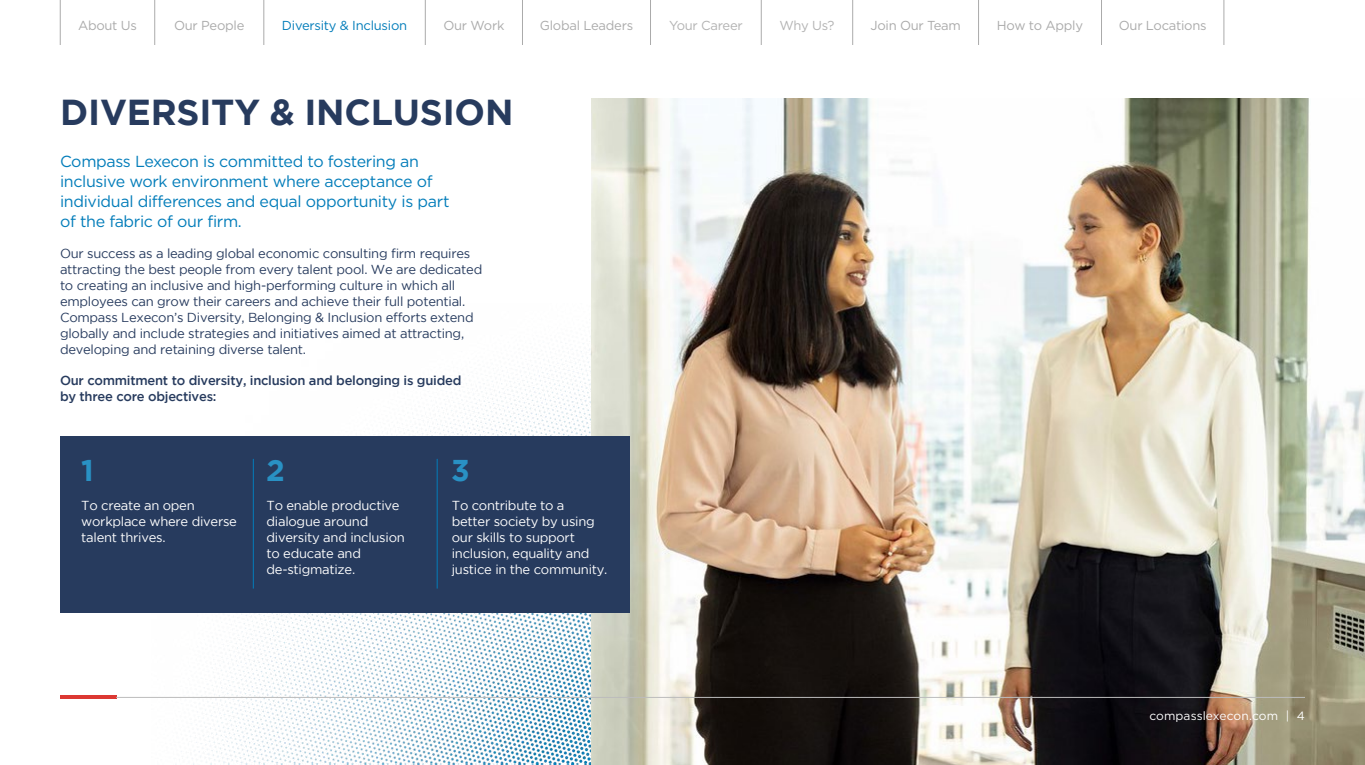
<style>
.page{position:relative;width:1365px;height:765px;background:#fff}
.page>*{position:absolute;margin:0;border:0;box-sizing:border-box;transform-origin:0 0}
.t1{font:700 36px "Gotham";letter-spacing:-.005em;color:#273b5e}
.t2{font:700 30px "Gotham";color:#2991c4}
.t3{font:16px/20px "Gotham";letter-spacing:-.02em;color:#037dba}
.t4{font:13px/16px "Gotham";letter-spacing:-.02em;color:#273b5e}
.t5{font:13px/16px "Gotham";letter-spacing:-.02em;color:#fff}
.t6{font:500 13px/16px "Gotham";letter-spacing:-.02em;color:#273b5e}
.t7{font:13px "Gotham";letter-spacing:-.02em;color:#ababab}
.t8{font:13px "Gotham";letter-spacing:-.02em;color:#037dba}
.t9{font:13px "Gotham";letter-spacing:-.02em;color:#b3b3b3}
.t10{font:12px "Gotham";letter-spacing:.005em;color:#fff}
</style>
<div class="page">
<img style="left:151px;top:336px;width:440px;height:429px">
<img style="left:591px;top:98px;width:774px;height:667px">
<hr style="left:60px;top:696px;width:56px;height:3px;background:#dc3832">
<hr style="left:116px;top:697px;width:1189px;height:1px;background:#bcbcbc">
<div style="left:60px;top:436px;width:569px;height:176px;background:#273b5e"></div>
<hr style="left:253px;top:459px;width:1px;height:130px;background:#037dba">
<hr style="left:437px;top:459px;width:1px;height:130px;background:#037dba">
<hr style="left:60px;top:0;width:1px;height:45px;background:#ababab">
<hr style="left:154px;top:0;width:1px;height:45px;background:#ababab">
<hr style="left:264px;top:0;width:1px;height:45px;background:#ababab">
<hr style="left:425px;top:0;width:1px;height:45px;background:#ababab">
<hr style="left:522px;top:0;width:1px;height:45px;background:#ababab">
<hr style="left:650px;top:0;width:1px;height:45px;background:#ababab">
<hr style="left:761px;top:0;width:1px;height:45px;background:#ababab">
<hr style="left:852px;top:0;width:1px;height:45px;background:#ababab">
<hr style="left:978px;top:0;width:1px;height:45px;background:#ababab">
<hr style="left:1101px;top:0;width:1px;height:45px;background:#ababab">
<hr style="left:1224px;top:0;width:1px;height:45px;background:#ababab">
<p class="t7" style="left:78px;top:18px;width:60px">About Us</p>
<p class="t7" style="left:174px;top:18px;width:72px">Our People</p>
<p class="t8" style="left:282px;top:18px;width:127px">Diversity &amp; Inclusion</p>
<p class="t7" style="left:443px;top:18px;width:63px">Our Work</p>
<p class="t7" style="left:540px;top:18px;width:95px">Global Leaders</p>
<p class="t9" style="left:669px;top:18px;width:75px">Your Career</p>
<p class="t9" style="left:779px;top:18px;width:57px">Why Us?</p>
<p class="t7" style="left:870px;top:18px;width:92px">Join Our Team</p>
<p class="t7" style="left:997px;top:18px;width:88px">How to Apply</p>
<p class="t7" style="left:1119px;top:18px;width:89px">Our Locations</p>
<h1 class="t1" style="left:60px;top:91px;width:455px">DIVERSITY &amp; INCLUSION</h1>
<p class="t3" style="left:60px;top:151px;width:391px">Compass Lexecon is committed to fostering an inclusive work environment where acceptance of individual differences and equal opportunity is part of the fabric of our firm.</p>
<p class="t4" style="left:60px;top:245px;width:424px">Our success as a leading global economic consulting firm requires attracting the best people from every talent pool. We are dedicated to creating an inclusive and high-performing culture in which all employees can grow their careers and achieve their full potential.<br>Compass Lexecon’s Diversity, Belonging &amp; Inclusion efforts extend globally and include strategies and initiatives aimed at attracting, developing and retaining diverse talent.</p>
<p class="t6" style="left:60px;top:372px;width:403px">Our commitment to diversity, inclusion and belonging is guided by three core objectives:</p>
<h2 class="t2" style="left:81px;top:453px;width:14px">1</h2>
<h2 class="t2" style="left:266px;top:453px;width:20px">2</h2>
<h2 class="t2" style="left:451px;top:453px;width:20px">3</h2>
<p class="t5" style="left:81px;top:497px;width:157px">To create an open workplace where diverse talent thrives.</p>
<p class="t5" style="left:267px;top:497px;width:140px">To enable productive dialogue around diversity and inclusion to educate and de-stigmatize.</p>
<p class="t5" style="left:452px;top:497px;width:157px">To contribute to a<br>better society by using our skills to support inclusion, equality and justice in the community.</p>
<p class="t10" style="left:1149px;top:709px;width:157px">compasslexecon.com | 4</p>
</div>
